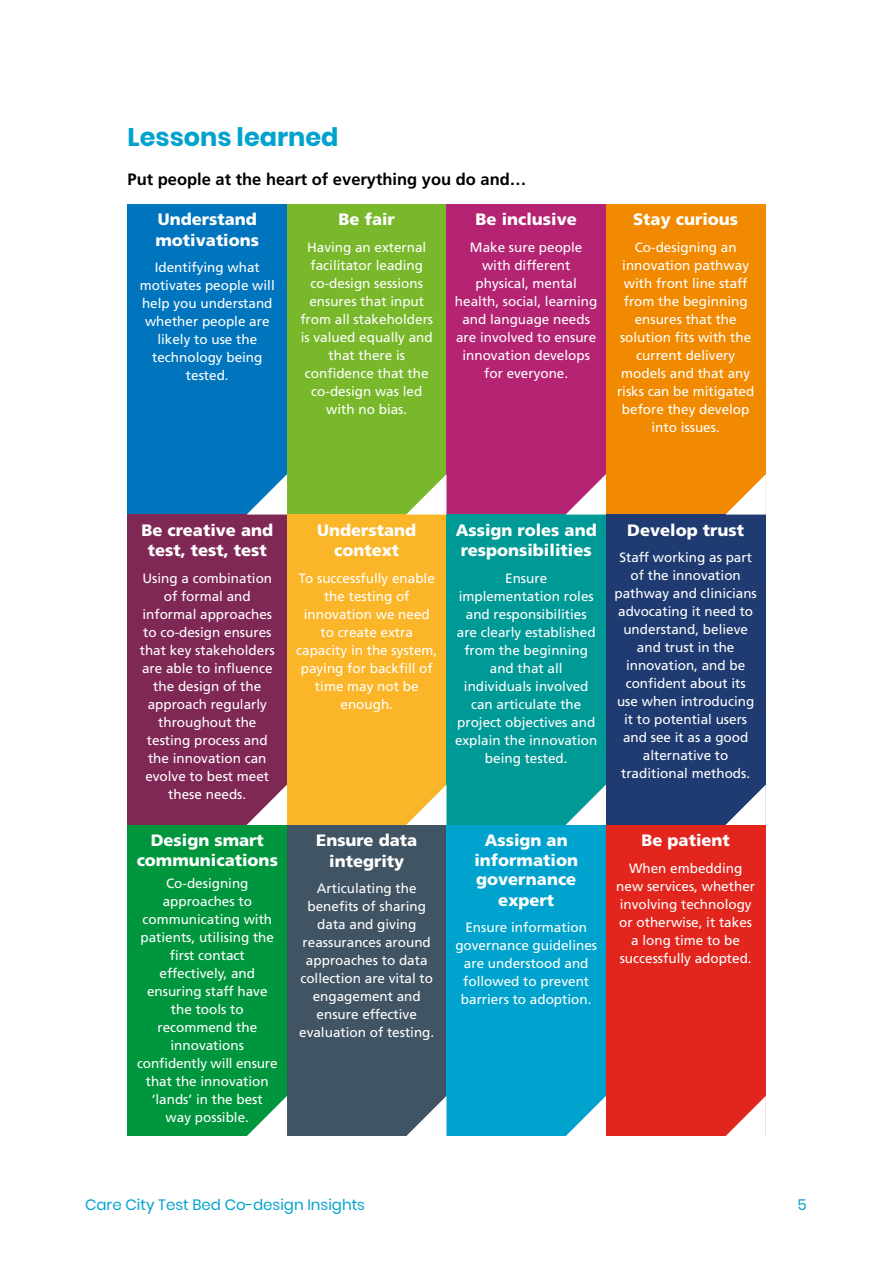
<style>
.page{position:relative;width:893px;height:1263px;background:#fff}
.page>*{position:absolute;margin:0;border:0;box-sizing:border-box;transform-origin:0 0}
.t1{font:700 25.5px "Poppins";color:#00a3cd}
.t2{font:900 16.5px/20.2px "Frutiger";color:#fff;text-align:center}
.t3{font:700 16.5px "Frutiger";color:#000}
.t4{font:15px "Poppins";color:#00a3cd}
.t5{font:13.5px/18px "Frutiger";color:#fff;text-align:center}
</style>
<div class="page">
<div style="left:128px;top:204px;width:159px;height:310px;background:#0075be"></div>
<div style="left:128px;top:514px;width:159px;height:311px;background:#802855"></div>
<div style="left:128px;top:825px;width:159px;height:310px;background:#00963e"></div>
<div style="left:287px;top:204px;width:159px;height:310px;background:#78b82a"></div>
<div style="left:287px;top:514px;width:159px;height:311px;background:#fab528"></div>
<div style="left:287px;top:825px;width:159px;height:310px;background:#415464"></div>
<div style="left:446px;top:204px;width:160px;height:310px;background:#b52473"></div>
<div style="left:446px;top:514px;width:160px;height:311px;background:#009a96"></div>
<div style="left:446px;top:825px;width:160px;height:310px;background:#00a3cd"></div>
<div style="left:606px;top:204px;width:159px;height:310px;background:#f18a00"></div>
<div style="left:606px;top:514px;width:159px;height:311px;background:#1f3b71"></div>
<div style="left:606px;top:825px;width:159px;height:310px;background:#e2251d"></div>
<svg style="left:726px;top:474px;width:40px;height:40px"></svg>
<svg style="left:566px;top:474px;width:40px;height:40px"></svg>
<svg style="left:406px;top:474px;width:40px;height:40px"></svg>
<svg style="left:247px;top:474px;width:40px;height:40px"></svg>
<svg style="left:725px;top:784px;width:41px;height:41px"></svg>
<svg style="left:566px;top:784px;width:40px;height:41px"></svg>
<svg style="left:406px;top:785px;width:40px;height:40px"></svg>
<svg style="left:247px;top:784px;width:40px;height:41px"></svg>
<svg style="left:725px;top:1096px;width:41px;height:40px"></svg>
<svg style="left:566px;top:1096px;width:40px;height:40px"></svg>
<svg style="left:406px;top:1096px;width:40px;height:40px"></svg>
<svg style="left:247px;top:1096px;width:40px;height:40px"></svg>
<h1 class="t1" style="left:128px;top:122px;width:212px">Lessons learned</h1>
<p class="t3" style="left:128px;top:170px;width:400px">Put people at the heart of everything you do and…</p>
<p class="t2" style="left:155px;top:209px;width:105px;text-align:left">Understand motivations</p>
<p class="t5" style="left:140px;top:258px;width:137px">Identifying what motivates people will help you understand whether people are likely to use the technology being tested.</p>
<p class="t2" style="left:339px;top:209px;width:58px">Be fair</p>
<p class="t5" style="left:300px;top:238px;width:134px">Having an external facilitator leading co-design sessions ensures that input from all stakeholders is valued equally and that there is confidence that the co-design was led with no bias.</p>
<p class="t2" style="left:476px;top:209px;width:103px">Be inclusive</p>
<p class="t5" style="left:455px;top:238px;width:144px">Make sure people with different physical, mental health, social, learning and language needs are involved to ensure innovation develops for everyone.</p>
<p class="t2" style="left:633px;top:209px;width:106px">Stay curious</p>
<p class="t5" style="left:617px;top:238px;width:139px">Co-designing an innovation pathway with front line staff from the beginning ensures that the solution fits with the current delivery models and that any risks can be mitigated before they develop into issues.</p>
<p class="t2" style="left:141px;top:520px;width:133px">Be creative and test, test, test</p>
<p class="t5" style="left:140px;top:569px;width:137px">Using a combination of formal and informal approaches to co-design ensures that key stakeholders are able to influence the design of the approach regularly throughout the testing process and the innovation can evolve to best meet these needs.</p>
<p class="t2" style="left:137px;top:830px;width:143px;line-height:19.5px">Design smart communications</p>
<p class="t5" style="left:137px;top:874px;width:142px">Co-designing approaches to communicating with patients, utilising the first contact effectively, and ensuring staff have the tools to recommend the innovations confidently will ensure that the innovation ‘lands’ in the best<br>way possible.</p>
<p class="t2" style="left:317px;top:520px;width:101px">Understand context</p>
<p class="t5" style="left:296px;top:569px;width:143px">To successfully enable the testing of innovation we need to create extra capacity in the system, paying for backfill of time may not be enough.</p>
<p class="t2" style="left:316px;top:830px;width:103px">Ensure data integrity</p>
<p class="t5" style="left:299px;top:879px;width:137px">Articulating the benefits of sharing data and giving reassurances around approaches to data collection are vital to engagement and ensure effective evaluation of testing.</p>
<p class="t2" style="left:456px;top:520px;width:142px">Assign roles and responsibilities</p>
<p class="t5" style="left:455px;top:569px;width:144px">Ensure implementation roles and responsibilities are clearly established from the beginning and that all individuals involved can articulate the project objectives and explain the innovation being tested.</p>
<p class="t2" style="left:627px;top:520px;width:118px">Develop trust</p>
<p class="t5" style="left:614px;top:549px;width:144px">Staff working as part of the innovation pathway and clinicians advocating it need to understand, believe and trust in the innovation, and be confident about its use when introducing it to potential users and see it as a good alternative to traditional methods.</p>
<p class="t2" style="left:474px;top:830px;width:105px;line-height:19.8px">Assign an information governance expert</p>
<p class="t5" style="left:455px;top:918px;width:143px">Ensure information governance guidelines are understood and followed to prevent barriers to adoption.</p>
<p class="t2" style="left:641px;top:830px;width:90px">Be patient</p>
<p class="t5" style="left:616px;top:859px;width:140px">When embedding new services, whether involving technology or otherwise, it takes a long time to be successfully adopted.</p>
<p class="t4" style="left:85px;top:1196px;width:281px">Care City Test Bed Co-design Insights</p>
<p class="t4" style="left:797px;top:1196px;width:11px">5</p>
</div>
